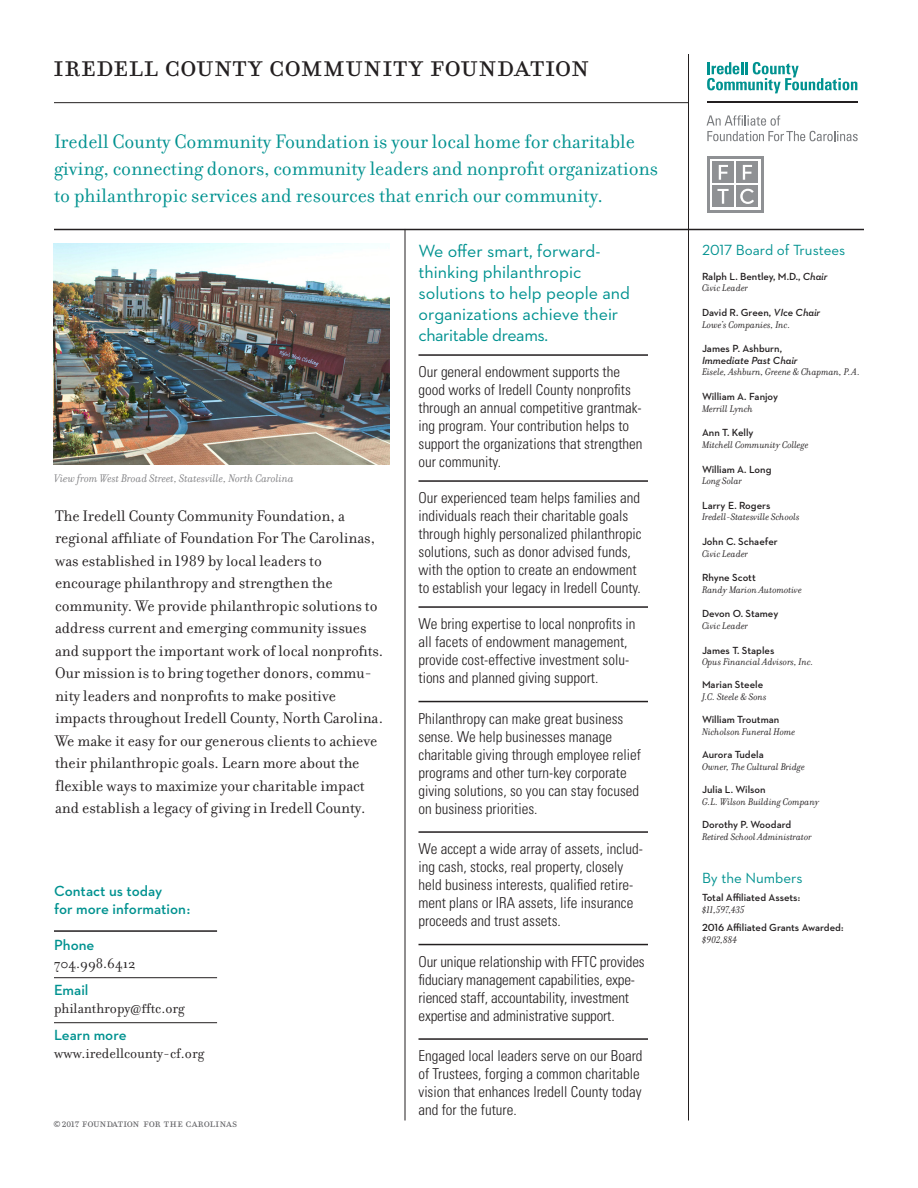
<style>
.page{position:relative;width:918px;height:1188px;background:#fff}
.page>*{position:absolute;margin:0;border:0;box-sizing:border-box;transform-origin:0 0}
.PS-IS_Page_Head{font:36px "Filosofia Small Caps OT";color:#231f20}
.PS-IS_Page_Head_Te{font:21px/27px "Filosofia OT";color:#009290}
.IS_Middle_Column_S{font:18px/21px "Neutraface 2 Text";color:#009290}
.IS_Left_Column_Tex{font:16.5px/22.5px "Filosofia OT";color:#231f20}
.IS_Middle_Column_U{font:300 condensed 15px/18px "Univers LT Std";color:#231f20}
.PS-IS_Contact_Text{font:15px "Filosofia OT";color:#231f20}
.PS-IS_Contact_Subh{font:600 15px/18px "Neutraface 2 Text";color:#009290}
.IS_Small_Column_Su{font:15px "Neutraface 2 Text";color:#009290}
.PS-IS_Copyright{font:13.5px "Filosofia Small Caps OT";letter-spacing:-.01em;color:#636366}
.IS_Footnote{font:italic 12px "Filosofia OT";color:#808083}
.IS_Small_Column_Li{font:italic 10.5px/11.7px "Filosofia OT";color:#231f20}
.IS_Small_Column_Li-2{font:600 10.5px/11.7px "Neutraface 2 Text";color:#231f20}
.s1{font-family:"Neutraface 2 Text";font-size:12px}
.s2{font-family:"Filosofia All Small Caps OT"}
.s3{font-style:italic}
.s4{font-family:"Filosofia OT";font-weight:400;font-style:italic}
.s5{font-family:"Neutraface 2 Text";font-weight:600;font-style:normal}
.s6{font-family:"Neutraface 2 Text";font-weight:600}
</style>
<div class="page">
<hr style="left:54px;top:229px;width:810px;height:1px;background:#231f20">
<hr style="left:54px;top:102px;width:634px;height:1px;background:#231f20">
<hr style="left:688px;top:54px;width:1px;height:1066px;background:#231f20">
<hr style="left:405px;top:229px;width:1px;height:891px;background:#231f20">
<hr style="left:418px;top:354px;width:230px;height:2px;background:#231f20">
<hr style="left:418px;top:480px;width:230px;height:2px;background:#231f20">
<hr style="left:418px;top:606px;width:230px;height:2px;background:#231f20">
<hr style="left:418px;top:701px;width:230px;height:1px;background:#231f20">
<hr style="left:418px;top:831px;width:230px;height:2px;background:#231f20">
<hr style="left:418px;top:944px;width:230px;height:1px;background:#231f20">
<hr style="left:418px;top:1038px;width:230px;height:2px;background:#231f20">
<hr style="left:54px;top:930px;width:163px;height:2px;background:#231f20">
<hr style="left:54px;top:977px;width:163px;height:1px;background:#231f20">
<hr style="left:54px;top:1022px;width:163px;height:1px;background:#231f20">
<div style="left:707px;top:156px;width:56px;height:56px;background:#8f9194"></div>
<svg style="left:710px;top:159px;width:50px;height:51px"></svg>
<div style="left:712px;top:162px;width:22px;height:21px;background:#8f9194"></div>
<div style="left:736px;top:186px;width:22px;height:21px;background:#8f9194"></div>
<div style="left:736px;top:162px;width:22px;height:21px;background:#8f9194"></div>
<div style="left:712px;top:186px;width:22px;height:21px;background:#8f9194"></div>
<svg style="left:719px;top:165px;width:9px;height:15px"></svg>
<svg style="left:743px;top:165px;width:9px;height:15px"></svg>
<svg style="left:717px;top:189px;width:12px;height:15px"></svg>
<svg style="left:740px;top:189px;width:14px;height:15px"></svg>
<svg style="left:707px;top:115px;width:151px;height:26px"></svg>
<hr style="left:707px;top:102px;width:151px;height:1px;background:#231f20">
<svg style="left:707px;top:62px;width:150px;height:31px"></svg>
<img style="left:54px;top:243px;width:335px;height:222px">
<p class="PS-IS_Page_Head" style="left:53px;top:45px;width:538px">iredell county community foundation</p>
<p class="PS-IS_Page_Head_Te" style="left:54px;top:128px;width:606px">Iredell County Community Foundation is your local home for charitable giving, connecting donors, community leaders and nonprofit organizations to philanthropic services and resources that enrich our community.</p>
<p class="IS_Footnote" style="left:54px;top:472px;width:241px">View from West Broad Street, Statesville, North Carolina</p>
<p class="IS_Left_Column_Tex" style="left:55px;top:504px;width:330px">The Iredell County Community Foundation, a regional affiliate of Foundation For The Carolinas, was established in 1989 by local leaders to encourage philanthropy and strengthen the community. We provide philanthropic solutions to address current and emerging community issues and support the important work of local nonprofits.<br>Our mission is to bring together donors, commu&shy;nity leaders and nonprofits to make positive impacts throughout Iredell County, North Carolina.<br>We make it easy for our generous clients to achieve their philanthropic goals. Learn more about the flexible ways to maximize your charitable impact and establish a legacy of giving in Iredell County.</p>
<p class="PS-IS_Contact_Subh" style="left:54px;top:881px;width:138px">Contact us today<br>for more information:</p>
<p class="PS-IS_Contact_Subh" style="left:54px;top:935px;width:42px">Phone</p>
<p class="PS-IS_Contact_Text" style="left:54px;top:955px;width:83px">704.998.6412</p>
<p class="PS-IS_Contact_Subh" style="left:54px;top:980px;width:36px">Email</p>
<p class="PS-IS_Contact_Text" style="left:54px;top:1000px;width:132px">philanthropy@fftc.org</p>
<p class="PS-IS_Contact_Subh" style="left:54px;top:1025px;width:74px">Learn more</p>
<p class="PS-IS_Contact_Text" style="left:54px;top:1045px;width:152px">www.iredellcounty-cf.org</p>
<p class="PS-IS_Copyright" style="left:53px;top:1115px;width:185px"><span class="s1">©</span><span class="s2">2017</span> foundation for the carolinas</p>
<p class="IS_Middle_Column_S" style="left:418px;top:240px;width:213px">We offer smart, forward&shy;thinking philanthropic solutions to help people and organizations achieve their charitable dreams.</p>
<p class="IS_Middle_Column_U" style="left:418px;top:363px;width:226px">Our general endowment supports the good works of Iredell County nonprofits through an annual competitive grantmak&shy;ing program. Your contribution helps to support the organizations that strengthen our community.</p>
<p class="IS_Middle_Column_U" style="left:418px;top:489px;width:225px">Our experienced team helps families and individuals reach their charitable goals through highly personalized philanthropic solutions, such as donor advised funds, with the option to create an endowment to establish your legacy in Iredell County.</p>
<p class="IS_Middle_Column_U" style="left:418px;top:615px;width:219px">We bring expertise to local nonprofits in all facets of endowment management, provide cost-effective investment solu&shy;tions and planned giving support.</p>
<p class="IS_Middle_Column_U" style="left:418px;top:709px;width:224px">Philanthropy can make great business sense. We help businesses manage charitable giving through employee relief programs and other turn-key corporate giving solutions, so you can stay focused on business priorities.</p>
<p class="IS_Middle_Column_U" style="left:418px;top:840px;width:226px">We accept a wide array of assets, includ&shy;ing cash, stocks, real property, closely held business interests, qualified retire&shy;ment plans or IRA assets, life insurance proceeds and trust assets.</p>
<p class="IS_Middle_Column_U" style="left:418px;top:952px;width:228px">Our unique relationship with FFTC provides fiduciary management capabilities, expe&shy;rienced staff, accountability, investment expertise and administrative support.</p>
<p class="IS_Middle_Column_U" style="left:418px;top:1047px;width:226px">Engaged local leaders serve on our Board of Trustees, forging a common charitable vision that enhances Iredell County today and for the future.</p>
<p class="IS_Small_Column_Su" style="left:702px;top:240px;width:145px">2017 Board of Trustees</p>
<p class="IS_Small_Column_Li-2" style="left:702px;top:270px;width:127px">Ralph L. Bentley, M.D., <span class="s3">Chair<br></span><span class="s4">Civic Leader</span></p>
<p class="IS_Small_Column_Li" style="left:702px;top:307px;width:120px"><span class="s5">David R. Green,</span> <span class="s6">VIce Chair<br></span>Lowe’s Companies, Inc.</p>
<p class="IS_Small_Column_Li" style="left:702px;top:343px;width:160px"><span class="s5">James P. Ashburn,<br></span><span class="s6">Immediate Past Chair<br></span>Eisele, Ashburn, Greene &amp; Chapman, P.A.</p>
<p class="IS_Small_Column_Li-2" style="left:702px;top:391px;width:78px">William A. Fanjoy<br><span class="s4">Merrill Lynch</span></p>
<p class="IS_Small_Column_Li" style="left:702px;top:427px;width:108px"><span class="s5">Ann T. Kelly<br></span>Mitchell Community College</p>
<p class="IS_Small_Column_Li-2" style="left:702px;top:463px;width:71px">William A. Long<br><span class="s4">Long Solar</span></p>
<p class="IS_Small_Column_Li" style="left:702px;top:500px;width:99px"><span class="s5">Larry E. Rogers<br></span>Iredell-Statesville Schools</p>
<p class="IS_Small_Column_Li-2" style="left:702px;top:535px;width:77px">John C. Schaefer<br><span class="s4">Civic Leader</span></p>
<p class="IS_Small_Column_Li" style="left:702px;top:572px;width:101px"><span class="s5">Rhyne Scott<br></span>Randy Marion Automotive</p>
<p class="IS_Small_Column_Li-2" style="left:702px;top:608px;width:78px">Devon O. Stamey<br><span class="s4">Civic Leader</span></p>
<p class="IS_Small_Column_Li-2" style="left:702px;top:644px;width:74px">James T. Staples</p>
<p class="IS_Small_Column_Li" style="left:702px;top:656px;width:113px">Opus Financial Advisors, Inc.</p>
<p class="IS_Small_Column_Li-2" style="left:702px;top:679px;width:63px">Marian Steele</p>
<p class="IS_Small_Column_Li" style="left:702px;top:691px;width:66px">J.C. Steele &amp; Sons</p>
<p class="IS_Small_Column_Li-2" style="left:702px;top:714px;width:79px">William Troutman</p>
<p class="IS_Small_Column_Li" style="left:702px;top:726px;width:95px">Nicholson Funeral Home</p>
<p class="IS_Small_Column_Li-2" style="left:702px;top:749px;width:63px">Aurora Tudela</p>
<p class="IS_Small_Column_Li" style="left:702px;top:761px;width:105px">Owner, The Cultural Bridge</p>
<p class="IS_Small_Column_Li-2" style="left:702px;top:784px;width:65px">Julia L. Wilson</p>
<p class="IS_Small_Column_Li" style="left:702px;top:796px;width:119px">G.L. Wilson Building Company</p>
<p class="IS_Small_Column_Li-2" style="left:702px;top:818px;width:91px">Dorothy P. Woodard</p>
<p class="IS_Small_Column_Li" style="left:702px;top:831px;width:111px">Retired School Administrator</p>
<p class="IS_Small_Column_Su" style="left:702px;top:868px;width:102px">By the Numbers</p>
<p class="IS_Small_Column_Li-2" style="left:702px;top:891px;width:100px">Total Affiliated Assets: <span class="s4">$11,597,435</span></p>
<p class="IS_Small_Column_Li-2" style="left:702px;top:921px;width:143px">2016 Affiliated Grants Awarded: <span class="s4">$902,884</span></p>
</div>
